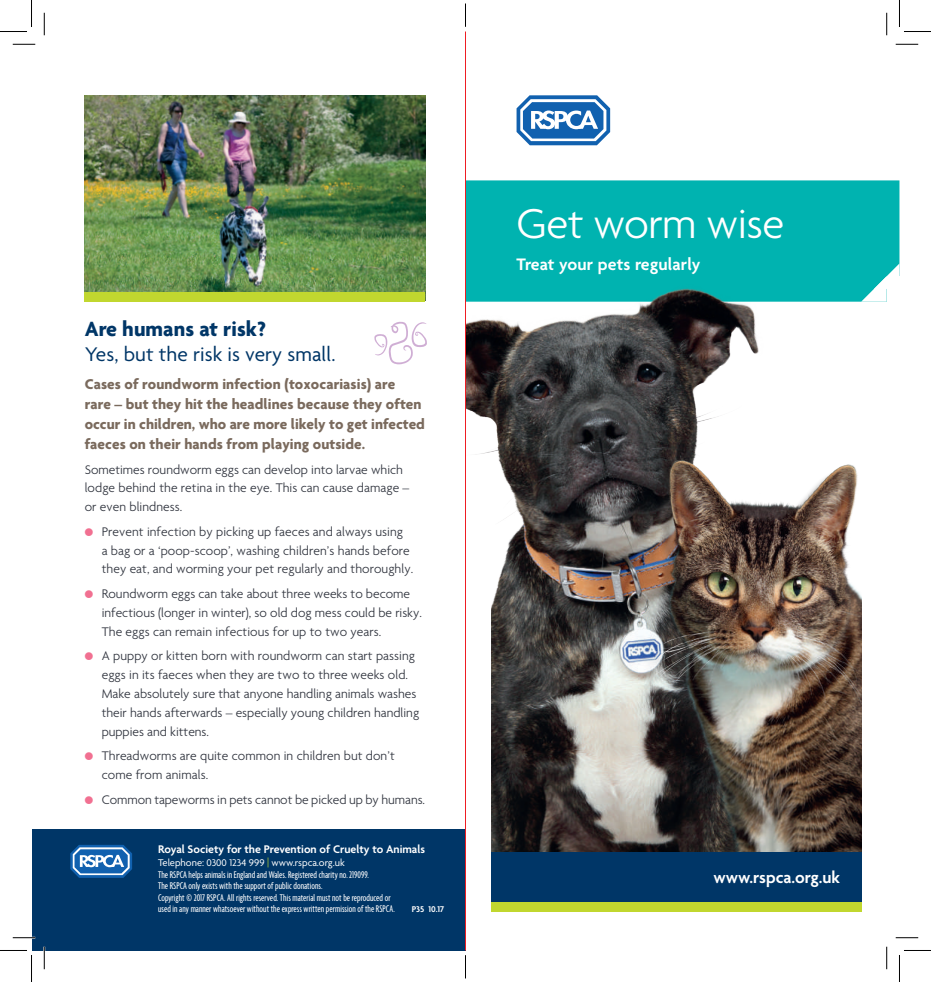
<style>
.page{position:relative;width:931px;height:982px;background:#fff}
.page>*{position:absolute;margin:0;border:0;box-sizing:border-box;transform-origin:0 0}
.t1{font:300 45px "Agenda";letter-spacing:-.01em;color:#fff}
.t2{font:700 22.2px "Agenda";letter-spacing:.005em;color:#003667}
.t3{font:21.3px "Agenda";letter-spacing:.005em;color:#003667}
.t4{font:600 18px "Agenda";letter-spacing:.01em;color:#fff}
.t5{font:600 17.7px "Agenda";color:#fff}
.t6{font:700 15.3px/20px "Agenda";letter-spacing:.005em;color:#7a6a5d}
.t7{font:300 13.5px/18.8px "Agenda";letter-spacing:.005em;color:#30343e}
.t8{font:600 12px "Agenda";color:#fff}
.t9{font:extra-condensed 10.5px/11.2px "Agenda";letter-spacing:.005em;color:#fff}
.t10{font:600 9px "Agenda";color:#fff}
.s1{font-family:"Monotype Sorts";font-weight:400;font-size:10.5px;color:#f17091}
.s2{font-stretch:normal}
.s3{font-weight:300;font-stretch:normal;color:#c1d72f}
.s4{font-size:13.5px}
</style>
<div class="page">
<div style="left:466px;top:180px;width:433px;height:122px;background:#00b3b0"></div>
<svg style="left:861px;top:263px;width:38px;height:39px"></svg>
<svg style="left:516px;top:95px;width:94px;height:50px"></svg>
<div style="left:32px;top:829px;width:433px;height:121px;background:#003667"></div>
<svg style="left:70px;top:844px;width:62px;height:33px;background:#5289be"></svg>
<img style="left:85px;top:95px;width:340px;height:197px">
<div style="left:85px;top:292px;width:340px;height:10px;background:#c1d72f"></div>
<svg style="left:374px;top:322px;width:53px;height:42px"></svg>
<img style="left:466px;top:241px;width:344px;height:611px">
<img style="left:625px;top:374px;width:236px;height:478px">
<div style="left:491px;top:852px;width:370px;height:51px;background:#003667"></div>
<div style="left:491px;top:902px;width:370px;height:10px;background:#c1d72f"></div>
<hr style="left:465px;top:32px;width:1px;height:918px;background:#ee1d23">
<hr style="left:13px;top:936px;width:22px;height:2px;background:#fff">
<hr style="left:43px;top:946px;width:2px;height:23px;background:#fff">
<svg style="left:13px;top:44px;width:22px;height:1px"></svg>
<svg style="left:895px;top:44px;width:23px;height:1px"></svg>
<svg style="left:13px;top:937px;width:22px;height:1px"></svg>
<svg style="left:895px;top:937px;width:23px;height:1px"></svg>
<svg style="left:44px;top:13px;width:1px;height:22px"></svg>
<svg style="left:44px;top:946px;width:1px;height:23px"></svg>
<svg style="left:886px;top:13px;width:1px;height:22px"></svg>
<svg style="left:886px;top:946px;width:1px;height:23px"></svg>
<svg style="left:0;top:0;width:32px;height:32px"></svg>
<svg style="left:0;top:950px;width:32px;height:31px"></svg>
<svg style="left:899px;top:0;width:31px;height:32px"></svg>
<svg style="left:899px;top:950px;width:31px;height:31px"></svg>
<svg style="left:465px;top:4px;width:1px;height:22px"></svg>
<svg style="left:465px;top:955px;width:1px;height:23px"></svg>
<h2 class="t2" style="left:85px;top:315px;width:183px">Are humans at risk?</h2>
<h3 class="t3" style="left:85px;top:342px;width:252px">Yes, but the risk is very small.</h3>
<p class="t6" style="left:85px;top:374px;width:342px">Cases of roundworm infection (toxocariasis) are rare – but they hit the headlines because they often occur in children, who are more likely to get infected faeces on their hands from playing outside.</p>
<p class="t7" style="left:85px;top:459px;width:326px">Sometimes roundworm eggs can develop into larvae which lodge behind the retina in the eye. This can cause damage – or even blindness.</p>
<p class="t7" style="left:102px;top:522px;width:313px;text-indent:-17px"><span class="s1">l</span> Prevent infection by picking up faeces and always using<br>a bag or a ‘poop-scoop’, washing children’s hands before they eat, and worming your pet regularly and thoroughly.</p>
<p class="t7" style="left:102px;top:584px;width:322px;text-indent:-17px"><span class="s1">l</span> Roundworm eggs can take about three weeks to become infectious (longer in winter), so old dog mess could be risky.<br>The eggs can remain infectious for up to two years.</p>
<p class="t7" style="left:102px;top:646px;width:319px;text-indent:-17px"><span class="s1">l</span> A puppy or kitten born with roundworm can start passing eggs in its faeces when they are two to three weeks old.<br>Make absolutely sure that anyone handling animals washes their hands afterwards – especially young children handling puppies and kittens.</p>
<p class="t7" style="left:102px;top:746px;width:294px;text-indent:-17px"><span class="s1">l</span> Threadworms are quite common in children but don’t come from animals.</p>
<p class="t7" style="left:85px;top:789px;width:342px"><span class="s1">l</span> Common tapeworms in pets cannot be picked up by humans.</p>
<p class="t8" style="left:158px;top:842px;width:268px">Royal Society for the Prevention of Cruelty to Animals</p>
<p class="t9" style="left:158px;top:855px;width:212px;line-height:12.5px"><span class="s2">Telephone: 0300 1234 999</span> <span class="s3">|</span> <span class="s2">www.rspca.org.uk<br></span>The RSPCA helps animals in England and Wales. Registered charity no. 219099.</p>
<p class="t9" style="left:158px;top:880px;width:238px">The RSPCA only exists with the support of public donations.<br>Copyright <span class="s4">©</span> 2017 RSPCA. All rights reserved. This material must not be reproduced or used in any manner whatsoever without the express written permission of the RSPCA.</p>
<p class="t10" style="left:411px;top:903px;width:34px">P35 10.17</p>
<h1 class="t1" style="left:516px;top:197px;width:269px">Get worm wise</h1>
<h3 class="t4" style="left:516px;top:253px;width:185px">Treat your pets regularly</h3>
<h3 class="t5" style="left:713px;top:866px;width:128px">www.rspca.org.uk</h3>
</div>
